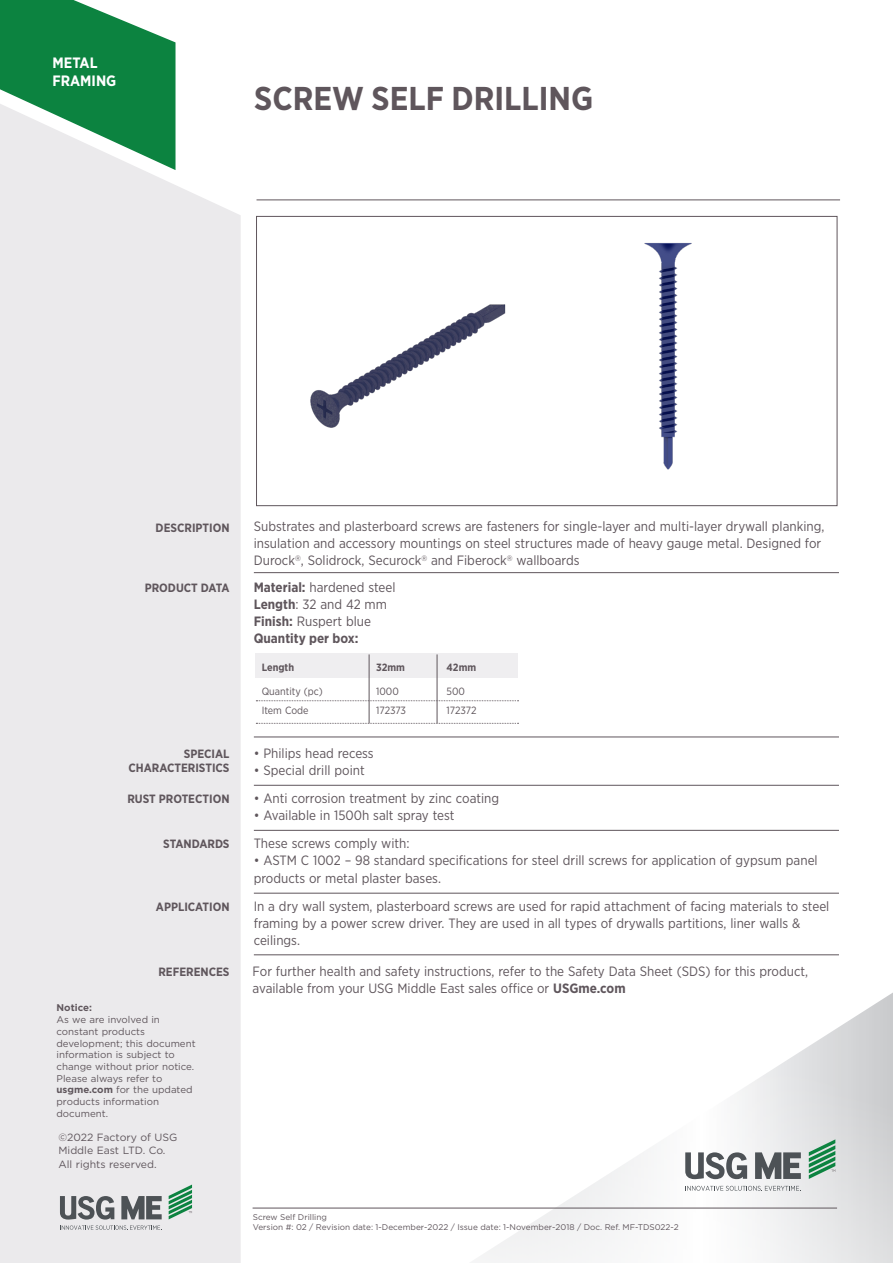
<style>
.page{position:relative;width:893px;height:1263px;background:#fff}
.page>*{position:absolute;margin:0;border:0;box-sizing:border-box;transform-origin:0 0}
.t1{font:700 33px "Gotham Narrow";color:#5f565c}
.t2{font:700 15px "Gotham Narrow";color:#fff}
.Helvetica_light_10pt{font:13.5px/17.2px "Gotham Narrow";color:#5f565c}
.Helvetica_light_10pt-2{font:700 13.5px "Gotham Narrow";color:#5f565c}
.Helvetica_light_10pt-3{font:700 12px "Gotham Narrow";color:#5f565c}
.Helvetica_light_10pt-4{font:10.5px/13.5px "Gotham";color:#5f565c}
.Helvetica_light_10pt-5{font:10.5px "Gotham Narrow";color:#5f565c}
.Helvetica_light_10pt-6{font:700 10.5px "Gotham Narrow";color:#5f565c}
.Helvetica_light_10pt-7{font:9.75px/11.7px "Gotham";color:#5f565c}
.Helvetica_light_10pt-8{font:700 9.75px "Gotham";color:#5f565c}
.t3{font:8.25px "Gotham";color:#5f565c}
.s1{font-weight:700}
</style>
<div class="page">
<svg style="left:459px;top:992px;width:434px;height:271px"></svg>
<svg style="left:0;top:0;width:176px;height:104px;background:#2b9358"></svg>
<hr style="left:256px;top:199px;width:584px;height:1px;background:#5f565c">
<hr style="left:254px;top:572px;width:585px;height:1px;background:#5f565c">
<hr style="left:254px;top:736px;width:585px;height:1px;background:#5f565c">
<hr style="left:254px;top:785px;width:585px;height:1px;background:#5f565c">
<hr style="left:254px;top:830px;width:585px;height:1px;background:#5f565c">
<hr style="left:254px;top:893px;width:585px;height:1px;background:#5f565c">
<img style="left:310px;top:304px;width:196px;height:124px">
<img style="left:644px;top:242px;width:194px;height:229px">
<div style="left:0;top:104px;width:241px;height:1159px;background:#ebeaec"></div>
<hr style="left:253px;top:1208px;width:584px;height:1px;background:#5f565c">
<hr style="left:254px;top:954px;width:585px;height:1px;background:#5f565c">
<div style="left:255px;top:654px;width:262px;height:24px;background:#efeef0"></div>
<svg style="left:256px;top:700px;width:263px;height:1px"></svg>
<svg style="left:256px;top:723px;width:263px;height:1px"></svg>
<hr style="left:369px;top:654px;width:1px;height:69px;background:#5f565c">
<hr style="left:437px;top:654px;width:1px;height:69px;background:#5f565c">
<svg style="left:686px;top:1186px;width:115px;height:5px"></svg>
<svg style="left:685px;top:1152px;width:62px;height:27px"></svg>
<svg style="left:755px;top:1152px;width:46px;height:27px"></svg>
<svg style="left:809px;top:1139px;width:26px;height:40px"></svg>
<svg style="left:60px;top:1225px;width:102px;height:5px"></svg>
<svg style="left:60px;top:1196px;width:54px;height:23px"></svg>
<svg style="left:121px;top:1196px;width:41px;height:23px"></svg>
<svg style="left:169px;top:1184px;width:23px;height:35px"></svg>
<p class="t2" style="left:52px;top:53px;width:47px">METAL</p>
<p class="t2" style="left:52px;top:71px;width:65px">FRAMING</p>
<p class="t1" style="left:254px;top:78px;width:340px">SCREW SELF DRILLING</p>
<p class="Helvetica_light_10pt-3" style="left:156px;top:520px;width:75px">DESCRIPTION</p>
<p class="Helvetica_light_10pt-3" style="left:145px;top:580px;width:86px">PRODUCT DATA</p>
<p class="Helvetica_light_10pt-3" style="left:184px;top:746px;width:47px">SPECIAL</p>
<p class="Helvetica_light_10pt-3" style="left:128px;top:760px;width:103px">CHARACTERISTICS</p>
<p class="Helvetica_light_10pt-3" style="left:127px;top:791px;width:104px">RUST PROTECTION</p>
<p class="Helvetica_light_10pt-3" style="left:163px;top:836px;width:68px">STANDARDS</p>
<p class="Helvetica_light_10pt-3" style="left:156px;top:899px;width:75px">APPLICATION</p>
<p class="Helvetica_light_10pt" style="left:254px;top:517px;width:572px">Substrates and plasterboard screws are fasteners for single-layer and multi-layer drywall planking, insulation and accessory mountings on steel structures made of heavy gauge metal. Designed for<br>Durock<sup>®</sup>, Solidrock, Securock<sup>®</sup> and Fiberock<sup>®</sup> wallboards</p>
<p class="Helvetica_light_10pt" style="left:254px;top:578px;width:143px"><span class="s1">Material:</span> hardened steel</p>
<p class="Helvetica_light_10pt" style="left:254px;top:595px;width:135px"><span class="s1">Length</span>: 32 and 42 mm</p>
<p class="Helvetica_light_10pt" style="left:254px;top:612px;width:119px"><span class="s1">Finish:</span> Ruspert blue</p>
<p class="Helvetica_light_10pt-2" style="left:254px;top:630px;width:106px">Quantity per box:</p>
<p class="Helvetica_light_10pt-6" style="left:262px;top:661px;width:34px">Length</p>
<p class="Helvetica_light_10pt-6" style="left:376px;top:661px;width:30px">32mm</p>
<p class="Helvetica_light_10pt-6" style="left:447px;top:661px;width:31px">42mm</p>
<p class="Helvetica_light_10pt-5" style="left:262px;top:684px;width:62px">Quantity (pc)</p>
<p class="Helvetica_light_10pt-5" style="left:262px;top:704px;width:48px">Item Code</p>
<p class="Helvetica_light_10pt-5" style="left:376px;top:684px;width:24px">1000</p>
<p class="Helvetica_light_10pt-5" style="left:376px;top:704px;width:32px">172373</p>
<p class="Helvetica_light_10pt-5" style="left:447px;top:684px;width:20px">500</p>
<p class="Helvetica_light_10pt-5" style="left:447px;top:704px;width:31px">172372</p>
<p class="Helvetica_light_10pt" style="left:254px;top:744px;width:121px">• Philips head recess</p>
<p class="Helvetica_light_10pt" style="left:254px;top:761px;width:112px">• Special drill point</p>
<p class="Helvetica_light_10pt" style="left:254px;top:789px;width:247px">• Anti corrosion treatment by zinc coating</p>
<p class="Helvetica_light_10pt" style="left:254px;top:806px;width:202px">• Available in 1500h salt spray test</p>
<p class="Helvetica_light_10pt" style="left:254px;top:834px;width:157px">These screws comply with:</p>
<p class="Helvetica_light_10pt" style="left:254px;top:852px;width:565px">• ASTM C 1002 – 98 standard specifications for steel drill screws for application of gypsum panel products or metal plaster bases.</p>
<p class="Helvetica_light_10pt" style="left:254px;top:897px;width:577px">In a dry wall system, plasterboard screws are used for rapid attachment of facing materials to steel framing by a power screw driver. They are used in all types of drywalls partitions, liner walls &amp; ceilings.</p>
<p class="Helvetica_light_10pt-3" style="left:158px;top:964px;width:73px">REFERENCES</p>
<p class="Helvetica_light_10pt" style="left:253px;top:962px;width:557px">For further health and safety instructions, refer to the Safety Data Sheet (SDS) for this product, available from your USG Middle East sales office or <span class="s1">USGme.com</span></p>
<p class="Helvetica_light_10pt-8" style="left:57px;top:1001px;width:37px">Notice:</p>
<p class="Helvetica_light_10pt-7" style="left:57px;top:1013px;width:141px">As we are involved in constant products development; this document information is subject to change without prior notice.<br>Please always refer to <span class="s1">usgme.com</span> for the updated products information document.</p>
<p class="Helvetica_light_10pt-4" style="left:58px;top:1130px;width:120px">©2022 Factory of USG<br>Middle East LTD. Co.<br>All rights reserved.</p>
<p class="t3" style="left:253px;top:1212px;width:76px">Screw Self Drilling</p>
<p class="t3" style="left:253px;top:1221px;width:428px">Version #: 02 / Revision date: 1-December-2022 / Issue date: 1-November-2018 / Doc. Ref. MF-TDS022-2</p>
</div>
